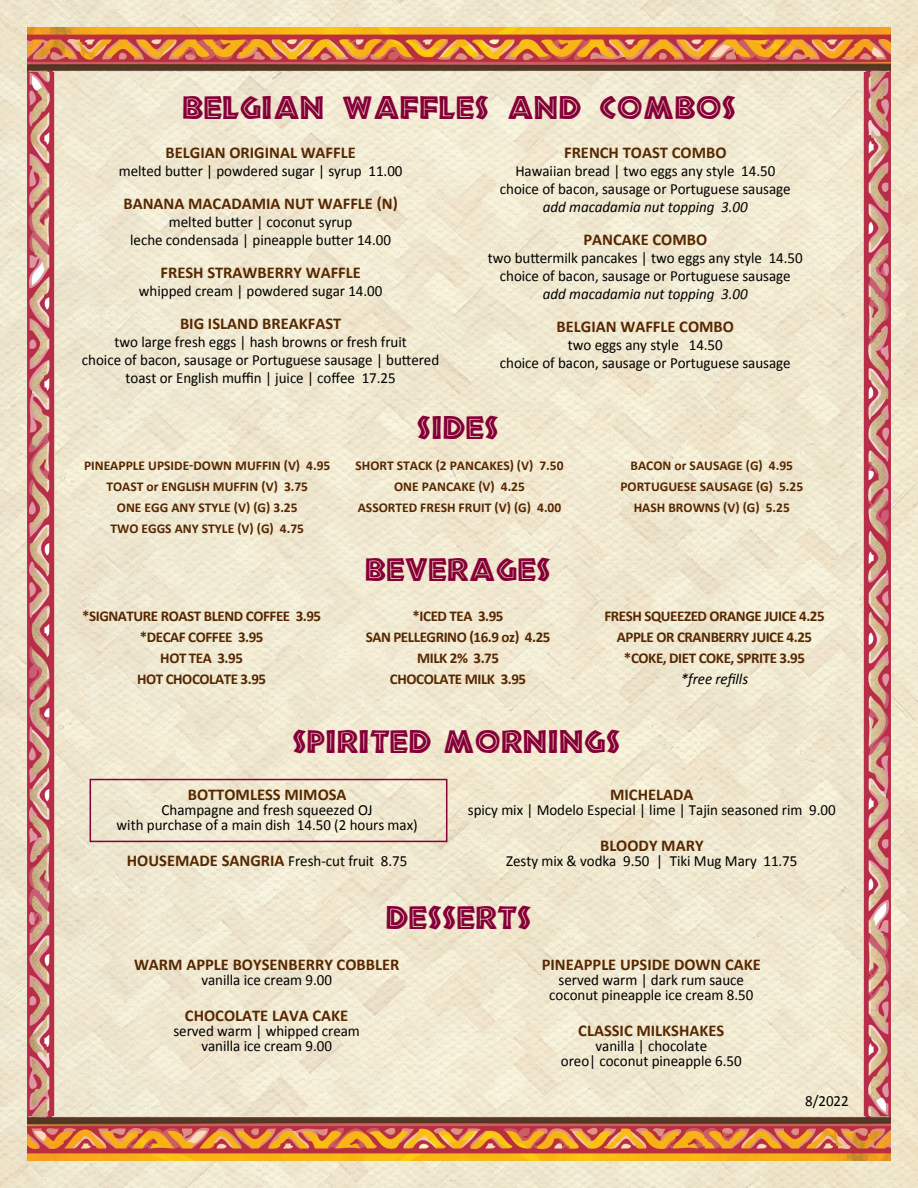
<style>
.page{position:relative;width:918px;height:1188px;background:#fff}
.page>*{position:absolute;margin:0;border:0;box-sizing:border-box;transform-origin:0 0}
.t1{font:30px "Tribeca";color:#860038}
.t2{font:700 16.5px "Calibri";color:#572700}
.t3{font:15.45px/18px "Calibri";letter-spacing:-.005em;color:#000;text-align:center}
.t4{font:italic 15.45px "Calibri";letter-spacing:-.005em;color:#000}
.t5{font:700 15px/21px "Calibri";letter-spacing:-.03em;color:#572700;text-align:center}
.t6{font:700 13.5px/21px "Calibri";color:#572700;text-align:center}
.s1{font-weight:700;font-size:16.5px;color:#572700}
</style>
<div class="page">
<img style="left:0;top:0;width:918px;height:1188px">
<img style="left:27px;top:71px;width:21px;height:1046px">
<img style="left:48px;top:71px;width:6px;height:1046px">
<img style="left:870px;top:71px;width:21px;height:1046px">
<img style="left:864px;top:71px;width:6px;height:1046px">
<img style="left:27px;top:1117px;width:864px;height:44px">
<img style="left:46px;top:1117px;width:823px;height:44px">
<img style="left:27px;top:27px;width:864px;height:44px">
<img style="left:49px;top:27px;width:823px;height:44px">
<div style="left:90px;top:779px;width:357px;height:63px;border:2px solid #860038"></div>
<h1 class="t1" style="left:183px;top:85px;width:555px">BELGIAN WAFFLES AND COMBOS</h1>
<p class="t2" style="left:166px;top:141px;width:192px">BELGIAN ORIGINAL WAFFLE</p>
<p class="t3" style="left:119px;top:161px;width:285px">melted butter | powdered sugar | syrup 11.00</p>
<p class="t2" style="left:124px;top:192px;width:276px">BANANA MACADAMIA NUT WAFFLE (N)</p>
<p class="t3" style="left:130px;top:212px;width:262px">melted butter | coconut syrup<br>leche condensada | pineapple butter 14.00</p>
<p class="t2" style="left:160px;top:261px;width:202px">FRESH STRAWBERRY WAFFLE</p>
<p class="t3" style="left:139px;top:281px;width:245px">whipped cream | powdered sugar 14.00</p>
<p class="t2" style="left:180px;top:312px;width:163px">BIG ISLAND BREAKFAST</p>
<p class="t3" style="left:82px;top:332px;width:359px">two large fresh eggs | hash browns or fresh fruit<br>choice of bacon, sausage or Portuguese sausage | buttered toast or English muffin | juice | coffee 17.25</p>
<p class="t2" style="left:564px;top:141px;width:164px">FRENCH TOAST COMBO</p>
<p class="t3" style="left:500px;top:161px;width:292px">Hawaiian bread | two eggs any style 14.50 choice of bacon, sausage or Portuguese sausage</p>
<p class="t4" style="left:543px;top:196px;width:206px">add macadamia nut topping 3.00</p>
<p class="t2" style="left:583px;top:228px;width:125px">PANCAKE COMBO</p>
<p class="t3" style="left:488px;top:248px;width:316px">two buttermilk pancakes | two eggs any style 14.50 choice of bacon, sausage or Portuguese sausage</p>
<p class="t4" style="left:543px;top:283px;width:206px">add macadamia nut topping 3.00</p>
<p class="t2" style="left:557px;top:315px;width:179px">BELGIAN WAFFLE COMBO</p>
<p class="t3" style="left:500px;top:335px;width:292px">two eggs any style 14.50<br>choice of bacon, sausage or Portuguese sausage</p>
<h1 class="t1" style="left:417px;top:404px;width:84px">SIDES</h1>
<p class="t6" style="left:84px;top:454px;width:248px">PINEAPPLE UPSIDE-DOWN MUFFIN (V) 4.95<br>TOAST or ENGLISH MUFFIN (V) 3.75<br>ONE EGG ANY STYLE (V) (G) 3.25<br>TWO EGGS ANY STYLE (V) (G) 4.75</p>
<p class="t6" style="left:355px;top:454px;width:210px">SHORT STACK (2 PANCAKES) (V) 7.50<br>ONE PANCAKE (V) 4.25<br>ASSORTED FRESH FRUIT (V) (G) 4.00</p>
<p class="t6" style="left:620px;top:454px;width:184px">BACON or SAUSAGE (G) 4.95<br>PORTUGUESE SAUSAGE (G) 5.25<br>HASH BROWNS (V) (G) 5.25</p>
<h1 class="t1" style="left:365px;top:547px;width:187px">BEVERAGES</h1>
<p class="t5" style="left:82px;top:605px;width:241px">*SIGNATURE ROAST BLEND COFFEE 3.95 *DECAF COFFEE 3.95<br>HOT TEA 3.95<br>HOT CHOCOLATE 3.95</p>
<p class="t5" style="left:366px;top:605px;width:186px">*ICED TEA 3.95<br>SAN PELLEGRINO (16.9 oz) 4.25<br>MILK 2% 3.75<br>CHOCOLATE MILK 3.95</p>
<p class="t5" style="left:604px;top:605px;width:222px">FRESH SQUEEZED ORANGE JUICE 4.25<br>APPLE OR CRANBERRY JUICE 4.25 *COKE, DIET COKE, SPRITE 3.95</p>
<p class="t4" style="left:681px;top:668px;width:69px">*free refills</p>
<h1 class="t1" style="left:292px;top:719px;width:330px">SPIRITED MORNINGS</h1>
<p class="t2" style="left:188px;top:783px;width:160px">BOTTOMLESS MIMOSA</p>
<p class="t3" style="left:117px;top:802px;width:303px;line-height:15px">Champagne and fresh squeezed OJ<br>with purchase of a main dish 14.50 (2 hours max)</p>
<p class="t3" style="left:127px;top:851px;width:282px"><span class="s1">HOUSEMADE SANGRIA</span> Fresh-cut fruit 8.75</p>
<p class="t2" style="left:610px;top:783px;width:85px">MICHELADA</p>
<p class="t3" style="left:468px;top:800px;width:369px">spicy mix | Modelo Especial | lime | Tajin seasoned rim 9.00</p>
<p class="t2" style="left:600px;top:834px;width:105px">BLOODY MARY</p>
<p class="t3" style="left:506px;top:851px;width:293px">Zesty mix &amp; vodka 9.50 | Tiki Mug Mary 11.75</p>
<h1 class="t1" style="left:386px;top:895px;width:147px">DESSERTS</h1>
<p class="t2" style="left:134px;top:953px;width:267px">WARM APPLE BOYSENBERRY COBBLER</p>
<p class="t3" style="left:201px;top:970px;width:132px">vanilla ice cream 9.00</p>
<p class="t2" style="left:185px;top:1004px;width:165px">CHOCOLATE LAVA CAKE</p>
<p class="t3" style="left:173px;top:1023px;width:188px;line-height:15px">served warm | whipped cream vanilla ice cream 9.00</p>
<p class="t2" style="left:542px;top:953px;width:221px">PINEAPPLE UPSIDE DOWN CAKE</p>
<p class="t3" style="left:549px;top:972px;width:205px;line-height:15px">served warm | dark rum sauce coconut pineapple ice cream 8.50</p>
<p class="t2" style="left:578px;top:1019px;width:148px">CLASSIC MILKSHAKES</p>
<p class="t3" style="left:561px;top:1038px;width:182px;line-height:15px">vanilla | chocolate<br>oreo| coconut pineapple 6.50</p>
<p class="t3" style="left:805px;top:1091px;width:45px">8/2022</p>
</div>
